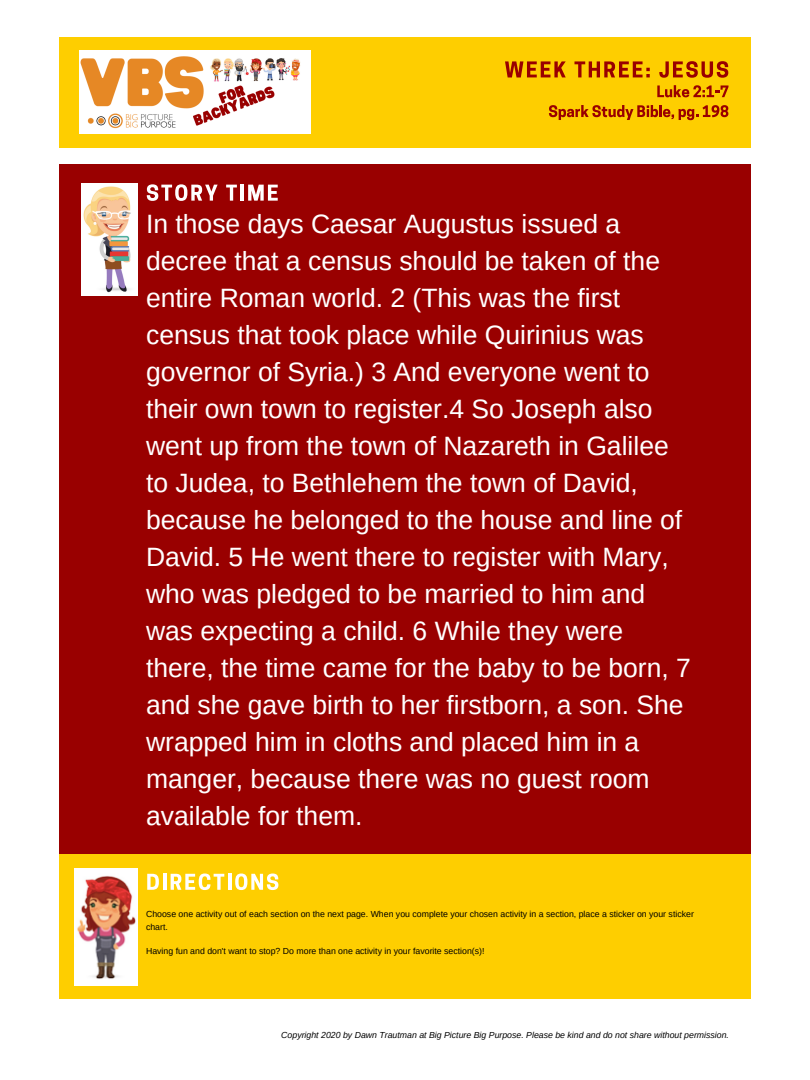
<style>
.page{position:relative;width:810px;height:1080px;background:#fff}
.page>*{position:absolute;margin:0;border:0;box-sizing:border-box;transform-origin:0 0}
.t1{font:26.5px/37px "Arimo";color:#fff}
.t2{font:8.75px/12.2px "Arimo";color:#000}
.t3{font:italic 8.75px "Arimo";color:#000}
</style>
<div class="page">
<div style="left:59px;top:164px;width:692px;height:691px;background:#900"></div>
<svg style="left:147px;top:184px;width:71px;height:17px"></svg>
<svg style="left:226px;top:185px;width:11px;height:16px"></svg>
<hr style="left:240px;top:185px;width:4px;height:16px;background:#fff">
<svg style="left:248px;top:185px;width:30px;height:16px"></svg>
<img style="left:81px;top:183px;width:57px;height:113px">
<div style="left:59px;top:37px;width:692px;height:111px;background:#fece00"></div>
<img style="left:80px;top:51px;width:230px;height:83px">
<svg style="left:505px;top:61px;width:61px;height:16px"></svg>
<svg style="left:574px;top:61px;width:76px;height:16px"></svg>
<svg style="left:659px;top:61px;width:69px;height:17px"></svg>
<svg style="left:657px;top:85px;width:71px;height:12px"></svg>
<svg style="left:549px;top:105px;width:179px;height:15px"></svg>
<div style="left:59px;top:855px;width:692px;height:144px;background:#fece00"></div>
<img style="left:74px;top:869px;width:64px;height:116px">
<svg style="left:147px;top:874px;width:12px;height:16px"></svg>
<hr style="left:163px;top:874px;width:3px;height:16px;background:#fff">
<svg style="left:171px;top:874px;width:53px;height:16px"></svg>
<hr style="left:228px;top:874px;width:3px;height:16px;background:#fff">
<svg style="left:235px;top:874px;width:43px;height:16px"></svg>
<p class="t1" style="left:146px;top:205px;width:546px">In those days Caesar Augustus issued a decree that a census should be taken of the entire Roman world. 2 (This was the first census that took place while Quirinius was governor of Syria.) 3 And everyone went to their own town to register.4 So Joseph also went up from the town of Nazareth in Galilee to Judea, to Bethlehem the town of David, because he belonged to the house and line of David. 5 He went there to register with Mary, who was pledged to be married to him and was expecting a child. 6 While they were there, the time came for the baby to be born, 7 and she gave birth to her firstborn, a son. She wrapped him in cloths and placed him in a manger, because there was no guest room available for them.</p>
<p class="t2" style="left:146px;top:908px;width:549px">Choose one activity out of each section on the next page. When you complete your chosen activity in a section, place a sticker on your sticker chart.</p>
<p class="t2" style="left:146px;top:945px;width:340px">Having fun and don't want to stop? Do more than one activity in your favorite section(s)!</p>
<p class="t3" style="left:281px;top:1030px;width:449px">Copyright 2020 by Dawn Trautman at Big Picture Big Purpose. Please be kind and do not share without permission.</p>
</div>
